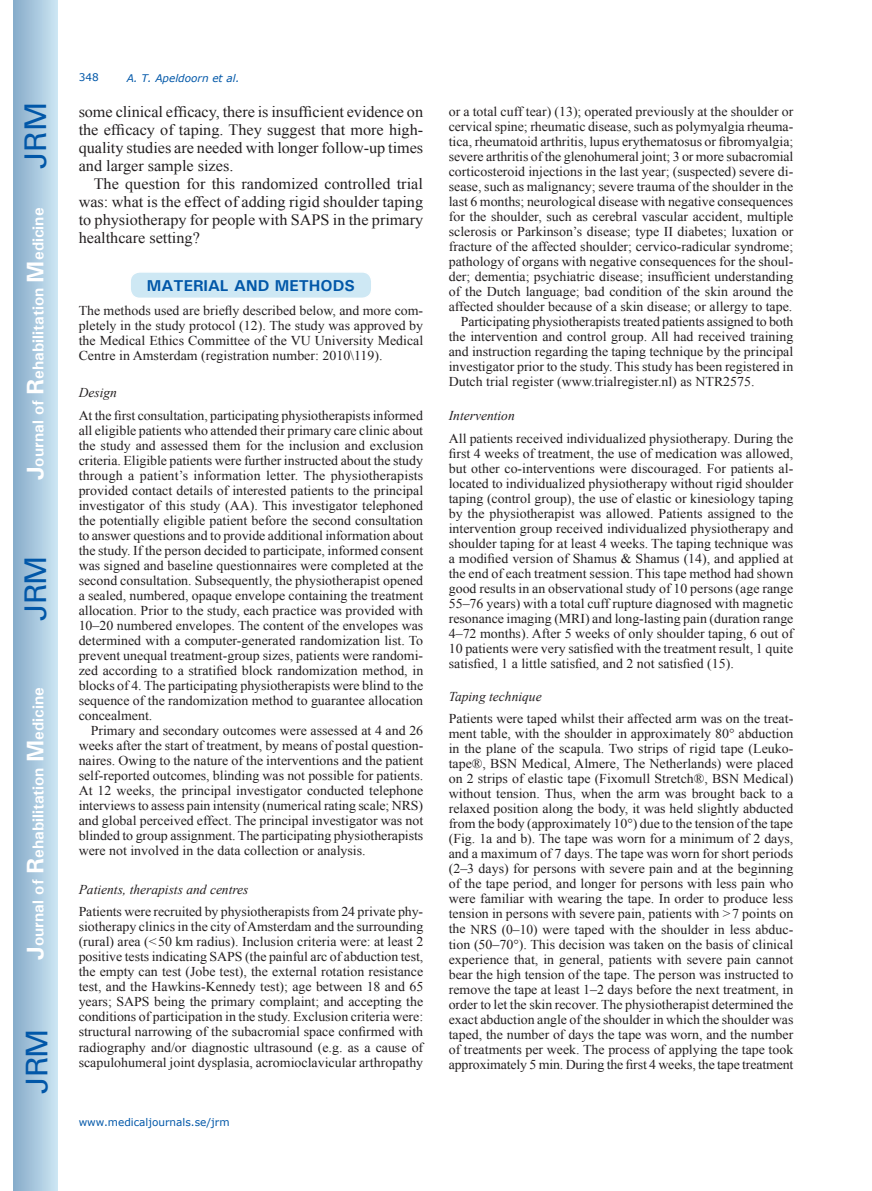
<style>
.page{position:relative;width:872px;height:1191px;background:#fff}
.page>*{position:absolute;margin:0;border:0;box-sizing:border-box;transform-origin:0 0}
.t1{font:30px "Univers";letter-spacing:-.03em;color:#0157a8}
.t2{font:15.75px/18px "Times New Roman";color:#231f20;text-align:justify}
.t3{font:700 15.75px "Univers";color:#fff}
.t4{font:700 15.75px "Univers";color:#0157a8}
.t5{font:13.5px/15px "Times New Roman";color:#231f20;text-align:justify}
.t6{font:italic 13.5px "Times New Roman";color:#231f20}
.t7{font:10.5px "Verdana";color:#0157a8}
.t8{font:italic 10.5px "Verdana";color:#0157a8}
.s1{font-size:24px}
</style>
<div class="page">
<div style="left:14px;top:0;width:43px;height:1191px;background:linear-gradient(to right,#88acca,#cbe5f2)"></div>
<div style="left:130px;top:272px;width:242px;height:26px;background:#cee8f4;border-radius:10px"></div>
<div style="left:129px;top:271px;width:243px;height:28px;border:2px solid #fff;border-radius:10px"></div>
<h1 class="t1" style="left:18px;top:169px;width:68px;rotate:-90deg">JRM</h1>
<p class="t3" style="left:28px;top:480px;width:274px;rotate:-90deg"><span class="s1">J</span>ournal of <span class="s1">R</span>ehabilitation <span class="s1">M</span>edicine</p>
<h1 class="t1" style="left:18px;top:620px;width:67px;rotate:-90deg">JRM</h1>
<p class="t3" style="left:28px;top:959px;width:274px;rotate:-90deg"><span class="s1">J</span>ournal of <span class="s1">R</span>ehabilitation <span class="s1">M</span>edicine</p>
<h1 class="t1" style="left:19px;top:1093px;width:67px;rotate:-90deg">JRM</h1>
<p class="t7" style="left:79px;top:70px;width:22px">348</p>
<p class="t8" style="left:127px;top:71px;width:114px">A. T. Apeldoorn et al.</p>
<p class="t2" style="left:79px;top:103px;width:346px">some clinical efficacy, there is insufficient evidence on the efficacy of taping. They suggest that more high&shy;quality studies are needed with longer follow-up times and larger sample sizes.</p>
<p class="t2" style="left:79px;top:175px;width:346px;text-indent:15px">The question for this randomized controlled trial was: what is the effect of adding rigid shoulder taping to physiotherapy for people with SAPS in the primary healthcare setting?</p>
<p class="t4" style="left:147px;top:275px;width:209px">MATERIAL AND METHODS</p>
<p class="t5" style="left:79px;top:302px;width:346px">The methods used are briefly described below, and more com&shy;pletely in the study protocol (12). The study was approved by the Medical Ethics Committee of the VU University Medical Centre in Amsterdam (registration number: 2010\119).</p>
<p class="t6" style="left:79px;top:383px;width:40px">Design</p>
<p class="t5" style="left:79px;top:407px;width:346px">At the first consultation, participating physiotherapists informed all eligible patients who attended their primary care clinic about the study and assessed them for the inclusion and exclusion criteria. Eligible patients were further instructed about the study through a patient’s information letter. The physiotherapists provided contact details of interested patients to the principal investigator of this study (AA). This investigator telephoned the potentially eligible patient before the second consultation to answer questions and to provide additional information about the study. If the person decided to participate, informed consent was signed and baseline questionnaires were completed at the second consultation. Subsequently, the physiotherapist opened a sealed, numbered, opaque envelope containing the treatment allocation. Prior to the study, each practice was provided with 10–20 numbered envelopes. The content of the envelopes was determined with a computer-generated randomization list. To prevent unequal treatment-group sizes, patients were randomi&shy;zed according to a stratified block randomization method, in blocks of 4. The participating physiotherapists were blind to the sequence of the randomization method to guarantee allocation concealment.</p>
<p class="t5" style="left:79px;top:722px;width:346px;text-indent:12px">Primary and secondary outcomes were assessed at 4 and 26 weeks after the start of treatment, by means of postal question&shy;naires. Owing to the nature of the interventions and the patient self-reported outcomes, blinding was not possible for patients.<br>At 12 weeks, the principal investigator conducted telephone interviews to assess pain intensity (numerical rating scale; NRS) and global perceived effect. The principal investigator was not blinded to group assignment. The participating physiotherapists were not involved in the data collection or analysis.</p>
<p class="t6" style="left:79px;top:880px;width:171px">Patients, therapists and centres</p>
<p class="t5" style="left:79px;top:904px;width:346px">Patients were recruited by physiotherapists from 24 private phy&shy;siotherapy clinics in the city of Amsterdam and the surrounding (rural) area (&lt;50 km radius). Inclusion criteria were: at least 2 positive tests indicating SAPS (the painful arc of abduction test, the empty can test (Jobe test), the external rotation resistance test, and the Hawkins-Kennedy test); age between 18 and 65 years; SAPS being the primary complaint; and accepting the conditions of participation in the study. Exclusion criteria were: structural narrowing of the subacromial space confirmed with radiography and/or diagnostic ultrasound (e.g. as a cause of scapulohumeral joint dysplasia, acromioclavicular arthropathy</p>
<p class="t7" style="left:79px;top:1114px;width:152px">www.medicaljournals.se/jrm</p>
<p class="t5" style="left:449px;top:103px;width:346px">or a total cuff tear) (13); operated previously at the shoulder or</p>
<p class="t5" style="left:449px;top:118px;width:346px">cervical spine; rheumatic disease, such as polymyalgia rheuma-</p>
<p class="t5" style="left:449px;top:133px;width:346px">tica, rheumatoid arthritis, lupus erythematosus or fibromyalgia;</p>
<p class="t5" style="left:449px;top:148px;width:346px">severe arthritis of the glenohumeral joint; 3 or more subacromial</p>
<p class="t5" style="left:449px;top:163px;width:346px">corticosteroid injections in the last year; (suspected) severe di-</p>
<p class="t5" style="left:449px;top:178px;width:346px">sease, such as malignancy; severe trauma of the shoulder in the</p>
<p class="t5" style="left:449px;top:193px;width:346px">last 6 months; neurological disease with negative consequences</p>
<p class="t5" style="left:449px;top:208px;width:346px">for the shoulder, such as cerebral vascular accident, multiple</p>
<p class="t5" style="left:449px;top:223px;width:346px">sclerosis or Parkinson’s disease; type II diabetes; luxation or</p>
<p class="t5" style="left:449px;top:238px;width:346px">fracture of the affected shoulder; cervico-radicular syndrome;</p>
<p class="t5" style="left:449px;top:253px;width:346px">pathology of organs with negative consequences for the shoul-</p>
<p class="t5" style="left:449px;top:268px;width:346px">der; dementia; psychiatric disease; insufficient understanding</p>
<p class="t5" style="left:449px;top:283px;width:346px">of the Dutch language; bad condition of the skin around the</p>
<p class="t5" style="left:449px;top:298px;width:345px">affected shoulder because of a skin disease; or allergy to tape.</p>
<p class="t5" style="left:461px;top:313px;width:334px">Participating physiotherapists treated patients assigned to both</p>
<p class="t5" style="left:449px;top:328px;width:346px">the intervention and control group. All had received training</p>
<p class="t5" style="left:449px;top:343px;width:346px">and instruction regarding the taping technique by the principal</p>
<p class="t5" style="left:449px;top:358px;width:346px">investigator prior to the study. This study has been registered in</p>
<p class="t5" style="left:449px;top:373px;width:307px">Dutch trial register (www.trialregister.nl) as NTR2575.</p>
<p class="t6" style="left:449px;top:406px;width:67px">Intervention</p>
<p class="t5" style="left:449px;top:430px;width:346px">All patients received individualized physiotherapy. During the first 4 weeks of treatment, the use of medication was allowed, but other co-interventions were discouraged. For patients al&shy;located to individualized physiotherapy without rigid shoulder taping (control group), the use of elastic or kinesiology taping by the physiotherapist was allowed. Patients assigned to the intervention group received individualized physiotherapy and shoulder taping for at least 4 weeks. The taping technique was a modified version of Shamus &amp; Shamus (14), and applied at the end of each treatment session. This tape method had shown good results in an observational study of 10 persons (age range 55–76 years) with a total cuff rupture diagnosed with magnetic resonance imaging (MRI) and long-lasting pain (duration range 4–72 months). After 5 weeks of only shoulder taping, 6 out of 10 patients were very satisfied with the treatment result, 1 quite satisfied, 1 a little satisfied, and 2 not satisfied (15).</p>
<p class="t6" style="left:449px;top:687px;width:94px">Taping technique</p>
<p class="t5" style="left:449px;top:711px;width:346px">Patients were taped whilst their affected arm was on the treat&shy;ment table, with the shoulder in approximately 80° abduction in the plane of the scapula. Two strips of rigid tape (Leuko&shy;tape®, BSN Medical, Almere, The Netherlands) were placed on 2 strips of elastic tape (Fixomull Stretch®, BSN Medical) without tension. Thus, when the arm was brought back to a relaxed position along the body, it was held slightly abducted from the body (approximately 10°) due to the tension of the tape (Fig. 1a and b). The tape was worn for a minimum of 2 days, and a maximum of 7 days. The tape was worn for short periods (2–3 days) for persons with severe pain and at the beginning of the tape period, and longer for persons with less pain who were familiar with wearing the tape. In order to produce less tension in persons with severe pain, patients with &gt;7 points on the NRS (0–10) were taped with the shoulder in less abduc&shy;tion (50–70°). This decision was taken on the basis of clinical experience that, in general, patients with severe pain cannot bear the high tension of the tape. The person was instructed to remove the tape at least 1–2 days before the next treatment, in order to let the skin recover. The physiotherapist determined the exact abduction angle of the shoulder in which the shoulder was taped, the number of days the tape was worn, and the number of treatments per week. The process of applying the tape took approximately 5 min. During the first 4 weeks, the tape treatment</p>
</div>
